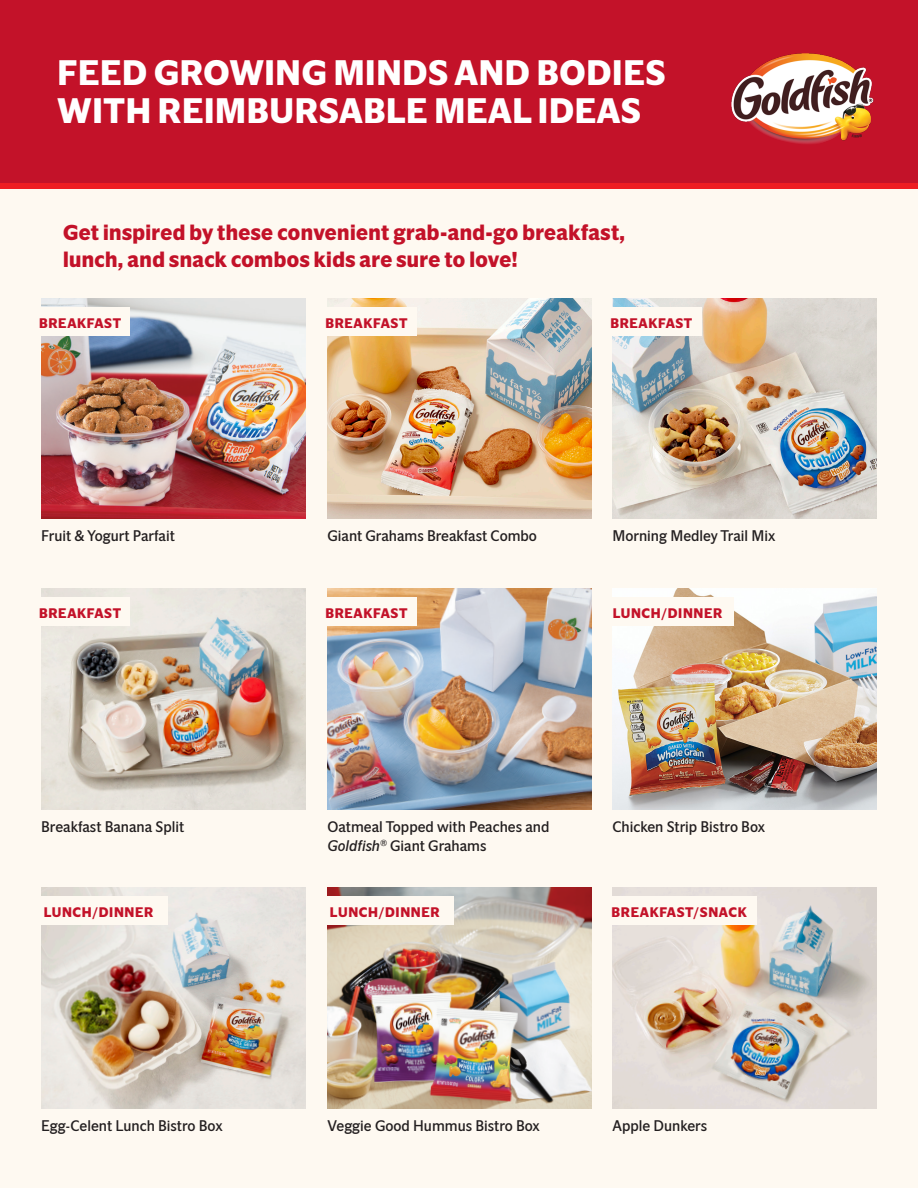
<style>
.page{position:relative;width:918px;height:1188px;background:#fef9f1}
.page>*{position:absolute;margin:0;border:0;box-sizing:border-box;transform-origin:0 0}
.t1{font:700 34.5px/37.5px "A2 Standard Sans";letter-spacing:.02em;color:#fff}
.t2{font:700 21px/27px "A2 Standard Sans";letter-spacing:.02em;color:#c31229}
.t3{font:15px/19.5px "A2 Standard Sans";color:#231f20}
.t4{font:700 13.5px "A2 Standard Sans";letter-spacing:.05em;color:#c31229}
.s1{font-style:italic}
</style>
<div class="page">
<div style="left:0;top:0;width:918px;height:189px;background:#c31229"></div>
<img style="left:41px;top:298px;width:264px;height:221px">
<img style="left:41px;top:589px;width:264px;height:220px">
<img style="left:41px;top:888px;width:264px;height:220px">
<img style="left:328px;top:298px;width:264px;height:221px">
<img style="left:328px;top:589px;width:264px;height:220px">
<img style="left:328px;top:888px;width:264px;height:220px">
<img style="left:612px;top:298px;width:265px;height:221px">
<img style="left:612px;top:589px;width:265px;height:220px">
<img style="left:612px;top:888px;width:265px;height:220px">
<div style="left:30px;top:307px;width:100px;height:28px;background:#fef9f1"></div>
<div style="left:30px;top:597px;width:100px;height:29px;background:#fef9f1"></div>
<div style="left:30px;top:896px;width:137px;height:29px;background:#fef9f1"></div>
<div style="left:316px;top:307px;width:101px;height:28px;background:#fef9f1"></div>
<div style="left:316px;top:597px;width:101px;height:29px;background:#fef9f1"></div>
<div style="left:316px;top:896px;width:138px;height:29px;background:#fef9f1"></div>
<div style="left:601px;top:307px;width:101px;height:28px;background:#fef9f1"></div>
<div style="left:601px;top:597px;width:133px;height:29px;background:#fef9f1"></div>
<div style="left:601px;top:896px;width:156px;height:29px;background:#fef9f1"></div>
<img style="left:722px;top:20px;width:161px;height:161px">
<p class="t1" style="left:58px;top:54px;width:609px">FEED GROWING MINDS AND BODIES<br>WITH REIMBURSABLE MEAL IDEAS</p>
<p class="t2" style="left:63px;top:219px;width:564px">Get inspired by these convenient grab-and-go breakfast, lunch, and snack combos kids are sure to love!</p>
<p class="t4" style="left:39px;top:314px;width:83px">BREAKFAST</p>
<p class="t4" style="left:325px;top:314px;width:83px">BREAKFAST</p>
<p class="t4" style="left:610px;top:314px;width:83px">BREAKFAST</p>
<p class="t3" style="left:41px;top:526px;width:135px">Fruit &amp; Yogurt Parfait</p>
<p class="t3" style="left:328px;top:526px;width:211px">Giant Grahams Breakfast Combo</p>
<p class="t3" style="left:612px;top:526px;width:164px">Morning Medley Trail Mix</p>
<p class="t4" style="left:39px;top:605px;width:83px">BREAKFAST</p>
<p class="t4" style="left:325px;top:605px;width:83px">BREAKFAST</p>
<p class="t4" style="left:613px;top:605px;width:111px">LUNCH/DINNER</p>
<p class="t3" style="left:41px;top:817px;width:145px">Breakfast Banana Split</p>
<p class="t3" style="left:328px;top:817px;width:223px">Oatmeal Topped with Peaches and<br><span class="s1">Goldfish</span><sup>®</sup> Giant Grahams</p>
<p class="t3" style="left:612px;top:817px;width:154px">Chicken Strip Bistro Box</p>
<p class="t4" style="left:44px;top:904px;width:111px">LUNCH/DINNER</p>
<p class="t4" style="left:330px;top:904px;width:111px">LUNCH/DINNER</p>
<p class="t4" style="left:612px;top:904px;width:136px">BREAKFAST/SNACK</p>
<p class="t3" style="left:41px;top:1116px;width:183px">Egg-Celent Lunch Bistro Box</p>
<p class="t3" style="left:328px;top:1116px;width:214px">Veggie Good Hummus Bistro Box</p>
<p class="t3" style="left:612px;top:1116px;width:96px">Apple Dunkers</p>
</div>
